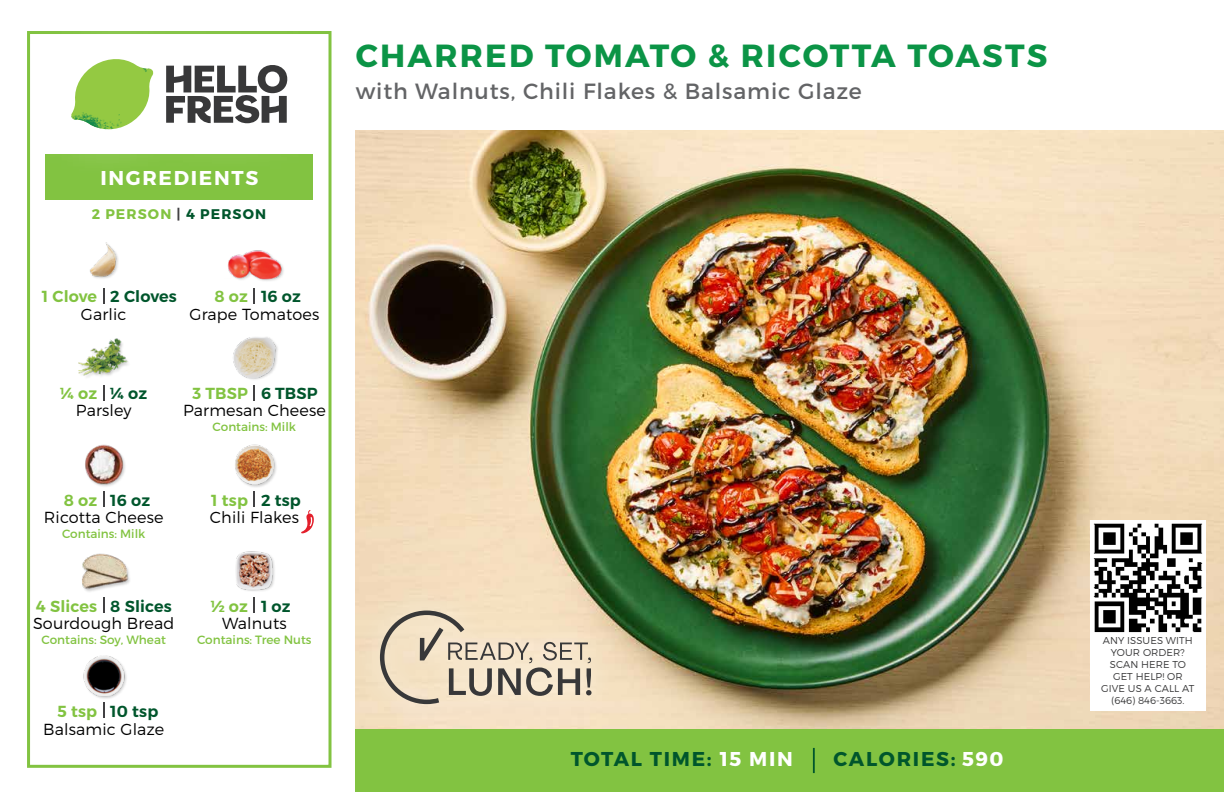
<style>
.page{position:relative;width:1224px;height:792px;background:#fff}
.page>*{position:absolute;margin:0;border:0;box-sizing:border-box;transform-origin:0 0}
.t1{font:700 32px "Montserrat";letter-spacing:.07em;color:#0b9446}
.t2{font:22px "Montserrat";letter-spacing:.04em;color:#636466}
.t3{font:700 20px "Montserrat";letter-spacing:.085em;color:#00562c}
.t4{font:700 20px "Montserrat";letter-spacing:.085em;color:#fff}
.t5{font:300 16px "Montserrat";letter-spacing:.01em;color:#000}
.t6{font:600 16px "Montserrat";letter-spacing:.01em;color:#00562c}
.t7{font:600 16px "Montserrat";letter-spacing:.01em;color:#82c341}
.t8{font:700 14px "Montserrat";letter-spacing:.08em;color:#82c341}
.t9{font:12px "Montserrat";color:#82c341}
.t10{font:300 10px/12px "Montserrat";letter-spacing:.01em;color:#383839;text-align:center}
.s1{color:#414042}
.s2{color:#00562c}
.s3{color:#fff}
</style>
<div class="page">
<img style="left:356px;top:130px;width:868px;height:599px">
<div style="left:356px;top:729px;width:868px;height:63px;background:#82c341"></div>
<div style="left:45px;top:154px;width:268px;height:46px;background:#82c341"></div>
<div style="left:27px;top:31px;width:305px;height:737px;border:3px solid #82c341"></div>
<hr style="left:813px;top:748px;width:2px;height:25px;background:#00562c">
<img style="left:90px;top:242px;width:28px;height:37px">
<img style="left:228px;top:250px;width:56px;height:31px">
<img style="left:78px;top:338px;width:50px;height:39px">
<img style="left:233px;top:337px;width:45px;height:43px">
<img style="left:85px;top:444px;width:40px;height:43px">
<img style="left:235px;top:444px;width:42px;height:43px">
<img style="left:82px;top:553px;width:48px;height:39px">
<img style="left:236px;top:551px;width:39px;height:40px">
<img style="left:83px;top:655px;width:44px;height:44px">
<svg style="left:301px;top:510px;width:13px;height:23px"></svg>
<div style="left:22px;top:8px;width:318px;height:173px;background:#fff;opacity:.75"></div>
<svg style="left:166px;top:63px;width:121px;height:60px"></svg>
<svg style="left:71px;top:59px;width:82px;height:70px"></svg>
<img style="left:116px;top:59px;width:37px;height:31px">
<img style="left:71px;top:86px;width:75px;height:13px">
<img style="left:71px;top:90px;width:72px;height:39px">
<img style="left:114px;top:99px;width:32px;height:30px">
<div style="left:1090px;top:520px;width:115px;height:191px;background:#fff"></div>
<img style="left:1093px;top:523px;width:110px;height:110px">
<div style="left:356px;top:586px;width:260px;height:142px;background:#fff;opacity:.9"></div>
<svg style="left:378px;top:608px;width:214px;height:98px;background:#d7c8b0"></svg>
<svg style="left:254px;top:288px;width:1px;height:16px"></svg>
<svg style="left:103px;top:288px;width:1px;height:16px"></svg>
<svg style="left:254px;top:385px;width:1px;height:15px"></svg>
<svg style="left:103px;top:385px;width:1px;height:15px"></svg>
<svg style="left:254px;top:491px;width:1px;height:16px"></svg>
<svg style="left:103px;top:491px;width:1px;height:16px"></svg>
<svg style="left:254px;top:597px;width:1px;height:16px"></svg>
<svg style="left:103px;top:597px;width:1px;height:16px"></svg>
<svg style="left:103px;top:702px;width:1px;height:16px"></svg>
<p class="t4" style="left:100px;top:165px;width:159px">INGREDIENTS</p>
<p class="t8" style="left:92px;top:205px;width:176px">2 PERSON <span class="s1">|</span> <span class="s2">4 PERSON</span></p>
<p class="t7" style="left:42px;top:287px;width:57px">1 Clove</p>
<p class="t7" style="left:215px;top:287px;width:35px">8 oz</p>
<p class="t6" style="left:110px;top:287px;width:68px">2 Cloves</p>
<p class="t6" style="left:261px;top:287px;width:41px">16 oz</p>
<p class="t5" style="left:81px;top:305px;width:47px">Garlic</p>
<p class="t5" style="left:190px;top:305px;width:131px">Grape Tomatoes</p>
<p class="t7" style="left:60px;top:383px;width:38px">¼ oz</p>
<p class="t7" style="left:192px;top:383px;width:57px">3 TBSP</p>
<p class="t6" style="left:110px;top:383px;width:38px">¼ oz</p>
<p class="t6" style="left:261px;top:383px;width:58px">6 TBSP</p>
<p class="t5" style="left:76px;top:401px;width:57px">Parsley</p>
<p class="t5" style="left:183px;top:401px;width:144px">Parmesan Cheese</p>
<p class="t9" style="left:213px;top:419px;width:85px">Contains: Milk</p>
<p class="t7" style="left:64px;top:490px;width:35px">8 oz</p>
<p class="t7" style="left:211px;top:490px;width:38px">1 tsp</p>
<p class="t6" style="left:110px;top:490px;width:41px">16 oz</p>
<p class="t6" style="left:261px;top:490px;width:41px">2 tsp</p>
<p class="t5" style="left:44px;top:508px;width:121px">Ricotta Cheese</p>
<p class="t5" style="left:210px;top:508px;width:91px">Chili Flakes</p>
<p class="t9" style="left:62px;top:526px;width:85px">Contains: Milk</p>
<p class="t7" style="left:36px;top:596px;width:63px">4 Slices</p>
<p class="t7" style="left:211px;top:596px;width:39px">½ oz</p>
<p class="t6" style="left:110px;top:596px;width:63px">8 Slices</p>
<p class="t6" style="left:261px;top:596px;width:31px">1 oz</p>
<p class="t5" style="left:33px;top:614px;width:143px">Sourdough Bread</p>
<p class="t5" style="left:222px;top:614px;width:66px">Walnuts</p>
<p class="t9" style="left:42px;top:632px;width:126px">Contains: Soy, Wheat</p>
<p class="t7" style="left:58px;top:702px;width:41px">5 tsp</p>
<p class="t6" style="left:110px;top:702px;width:50px">10 tsp</p>
<p class="t5" style="left:43px;top:719px;width:123px">Balsamic Glaze</p>
<p class="t9" style="left:197px;top:632px;width:116px">Contains: Tree Nuts</p>
<h1 class="t1" style="left:356px;top:36px;width:693px">CHARRED TOMATO &amp; RICOTTA TOASTS</h1>
<h2 class="t2" style="left:356px;top:78px;width:508px">with Walnuts, Chili Flakes &amp; Balsamic Glaze</h2>
<p class="t3" style="left:571px;top:747px;width:224px">TOTAL TIME: <span class="s3">15 MIN</span></p>
<p class="t3" style="left:834px;top:747px;width:172px">CALORIES: <span class="s3">590</span></p>
<p class="t10" style="left:1101px;top:634px;width:95px">ANY ISSUES WITH<br>YOUR ORDER?<br>SCAN HERE TO<br>GET HELP! OR<br>GIVE US A CALL AT (646) 846-3663.</p>
</div>
